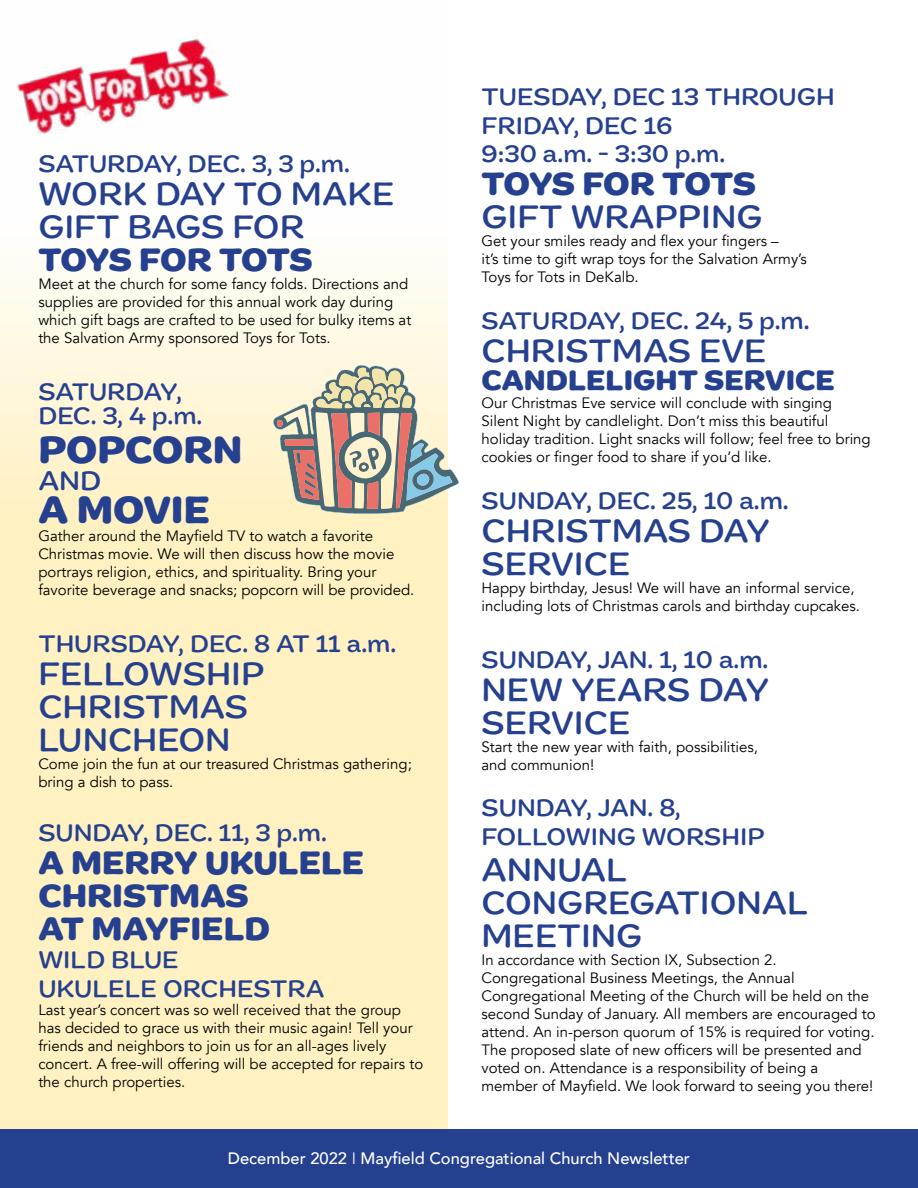
<style>
.page{position:relative;width:918px;height:1188px;background:#fff}
.page>*{position:absolute;margin:0;border:0;box-sizing:border-box;transform-origin:0 0}
.t1{font:700 40.5px "Marigny";color:#25408f}
.t2{font:500 34.5px/33px "Marigny";color:#25408f}
.t3{font:700 34.5px/33px "Marigny";color:#25408f}
.t4{font:700 34.5px "Marigny";letter-spacing:-.025em;color:#25408f}
.t5{font:700 30px "Marigny";color:#25408f}
.t6{font:500 28.5px "Marigny";color:#25408f}
.t7{font:500 25.5px/28.5px "Marigny";color:#25408f}
.t8{font:500 16.5px "Avenir";color:#fff}
.t9{font:15px/18px "Avenir";color:#000}
.s1{font-weight:300}
</style>
<div class="page">
<svg style="left:0;top:264px;width:448px;height:866px;background:#fef2c7"></svg>
<div style="left:0;top:1130px;width:918px;height:58px;background:#25408f"></div>
<img style="left:16px;top:39px;width:214px;height:95px">
<svg style="left:273px;top:365px;width:186px;height:149px;background:#c8beac"></svg>
<h3 class="t7" style="left:38px;top:149px;width:313px">SATURDAY, DEC. 3, 3 p.m.</h3>
<h2 class="t2" style="left:38px;top:177px;width:358px">WORK DAY TO MAKE<br>GIFT BAGS FOR</h2>
<h2 class="t4" style="left:38px;top:239px;width:276px">TOYS FOR TOTS</h2>
<p class="t9" style="left:38px;top:275px;width:375px">Meet at the church for some fancy folds. Directions and supplies are provided for this annual work day during which gift bags are crafted to be used for bulky items at the Salvation Army sponsored Toys for Tots.</p>
<h3 class="t7" style="left:38px;top:380px;width:165px;line-height:24px">SATURDAY,<br>DEC. 3, 4 p.m.</h3>
<h1 class="t1" style="left:38px;top:425px;width:206px">POPCORN</h1>
<h3 class="t6" style="left:38px;top:463px;width:65px">AND</h3>
<h1 class="t1" style="left:38px;top:485px;width:173px">A MOVIE</h1>
<p class="t9" style="left:38px;top:527px;width:378px">Gather around the Mayfield TV to watch a favorite Christmas movie. We will then discuss how the movie portrays religion, ethics, and spirituality. Bring your favorite beverage and snacks; popcorn will be provided.</p>
<h3 class="t7" style="left:38px;top:629px;width:359px">THURSDAY, DEC. 8 AT 11 a.m.</h3>
<h2 class="t2" style="left:38px;top:657px;width:228px">FELLOWSHIP<br>CHRISTMAS<br>LUNCHEON</h2>
<p class="t9" style="left:38px;top:755px;width:375px">Come join the fun at our treasured Christmas gathering; bring a dish to pass.</p>
<h3 class="t7" style="left:38px;top:818px;width:290px">SUNDAY, DEC. 11, 3 p.m.</h3>
<h2 class="t3" style="left:38px;top:847px;width:327px">A MERRY UKULELE<br>CHRISTMAS<br>AT MAYFIELD</h2>
<h3 class="t7" style="left:38px;top:946px;width:288px">WILD BLUE<br>UKULELE ORCHESTRA</h3>
<p class="t9" style="left:38px;top:1001px;width:386px">Last year’s concert was so well received that the group has decided to grace us with their music again! Tell your friends and neighbors to join us for an all-ages lively concert. A free-will offering will be accepted for repairs to the church properties.</p>
<h3 class="t7" style="left:482px;top:83px;width:355px">TUESDAY, DEC 13 THROUGH<br>FRIDAY, DEC 16<br>9:30 a.m. - 3:30 p.m.</h3>
<h2 class="t4" style="left:482px;top:163px;width:276px">TOYS FOR TOTS</h2>
<h2 class="t2" style="left:482px;top:201px;width:282px">GIFT WRAPPING</h2>
<p class="t9" style="left:482px;top:232px;width:327px">Get your smiles ready and flex your fingers –<br>it’s time to gift wrap toys for the Salvation Army’s<br>Toys for Tots in DeKalb.</p>
<h3 class="t7" style="left:482px;top:306px;width:330px">SATURDAY, DEC. 24, 5 p.m.</h3>
<h2 class="t2" style="left:482px;top:334px;width:287px">CHRISTMAS EVE</h2>
<h3 class="t5" style="left:482px;top:362px;width:355px">CANDLELIGHT SERVICE</h3>
<p class="t9" style="left:482px;top:394px;width:391px">Our Christmas Eve service will conclude with singing Silent Night by candlelight. Don’t miss this beautiful holiday tradition. Light snacks will follow; feel free to bring cookies or finger food to share if you’d like.</p>
<h3 class="t7" style="left:482px;top:486px;width:309px">SUNDAY, DEC. 25, 10 a.m.</h3>
<h2 class="t2" style="left:482px;top:514px;width:290px">CHRISTMAS DAY<br>SERVICE</h2>
<p class="t9" style="left:482px;top:579px;width:380px">Happy birthday, Jesus! We will have an informal service, including lots of Christmas carols and birthday cupcakes.</p>
<h3 class="t7" style="left:482px;top:645px;width:288px">SUNDAY, JAN. 1, 10 a.m.</h3>
<h2 class="t2" style="left:482px;top:673px;width:289px">NEW YEARS DAY<br>SERVICE</h2>
<p class="t9" style="left:482px;top:738px;width:278px">Start the new year with faith, possibilities, and communion!</p>
<h3 class="t7" style="left:482px;top:794px;width:285px">SUNDAY, JAN. 8,<br>FOLLOWING WORSHIP</h3>
<h2 class="t2" style="left:482px;top:853px;width:329px">ANNUAL<br>CONGREGATIONAL<br>MEETING</h2>
<p class="t9" style="left:482px;top:951px;width:396px">In accordance with Section IX, Subsection 2.<br>Congregational Business Meetings, the Annual Congregational Meeting of the Church will be held on the second Sunday of January. All members are encouraged to attend. An in-person quorum of 15% is required for voting.<br>The proposed slate of new officers will be presented and voted on. Attendance is a responsibility of being a member of Mayfield. We look forward to seeing you there!</p>
<p class="t8" style="left:228px;top:1144px;width:464px">December 2022 <span class="s1">I</span> Mayfield Congregational Church Newsletter</p>
</div>
